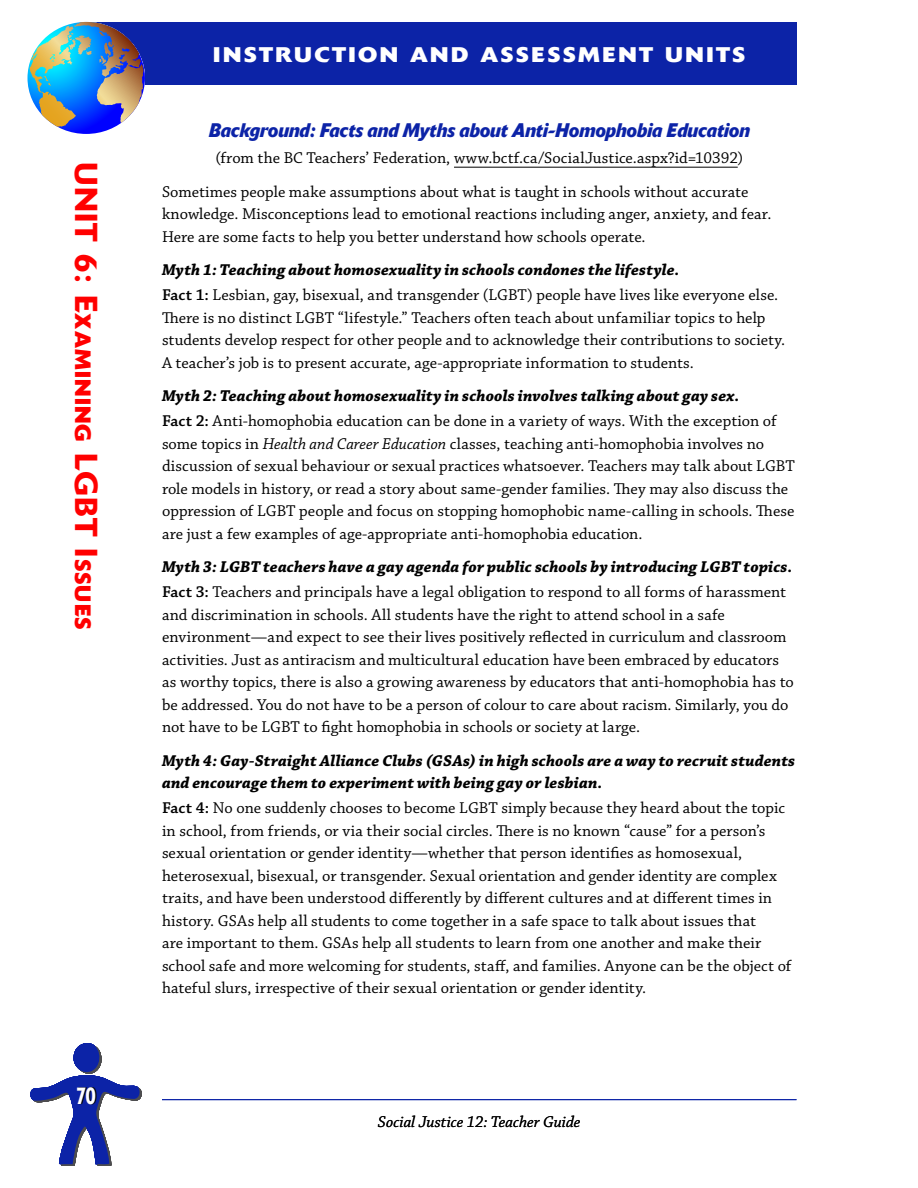
<style>
.page{position:relative;width:918px;height:1188px;background:#fff}
.page>*{position:absolute;margin:0;border:0;box-sizing:border-box;transform-origin:0 0}
.t1{font:500 24px "Delta";color:#fff;scale:.7 1}
.t2{font:700 22.05px "Delta";letter-spacing:.055em;color:#f00}
.t3{font:700 21px "Delta";letter-spacing:.1em;color:#fff;scale:1.1 1}
.t4{font:italic 700 19.5px "Delta";color:#0c23a7;scale:.9 1}
.t5{font:16.5px/22.5px "Chaparral Pro";color:#000}
.t6{font:italic 700 16.5px/25.2px "Chaparral Pro";letter-spacing:.005em;color:#000}
.t7{font:italic 16.5px "Chaparral Pro";color:#000}
.s1{font-weight:500;font-size:31.5px}
.s2{font-weight:700;font-style:italic}
.s3{font-weight:600}
.s4{font-weight:600;font-style:normal}
.s5{font-weight:400;font-style:normal}
.s6{font-style:italic}
</style>
<div class="page">
<div style="left:84px;top:22px;width:712px;height:62px;background:#0c23a7"></div>
<hr style="left:454px;top:167px;width:284px;height:1px;background:#000">
<img style="left:27px;top:22px;width:118px;height:112px">
<svg style="left:30px;top:1043px;width:112px;height:123px"></svg>
<svg style="left:78px;top:1088px;width:18px;height:17px"></svg>
<hr style="left:162px;top:1099px;width:634px;height:1px;background:#0c23a7">
<p class="t2" style="left:96px;top:162px;width:469px;rotate:90deg"><span class="s1">Unit 6:</span> <span class="s1">E</span>xamining <span class="s1">LGBT I</span>ssues</p>
<p class="t1" style="left:76px;top:1081px;width:30px">70</p>
<p class="t3" style="left:213px;top:42px;width:25px">INST</p>
<p class="t3" style="left:275px;top:42px;width:52px">RUCTION</p>
<p class="t3" style="left:410px;top:42px;width:99px">AN D ASSESSMENT</p>
<p class="t3" style="left:665px;top:42px;width:16px">UNITS</p>
<p class="t3" style="left:501px;top:42px;width:17px">SSESSSESSSESSSES</p>
<p class="t4" style="left:209px;top:118px;width:603px">Background: Facts and Myths about Anti-Homophobia Education</p>
<p class="t5" style="left:162px;top:142px;width:588px;line-height:33.3px;text-indent:53px">(from the BC Teachers’ Federation, www.bctf.ca/SocialJustice.aspx?id=10392)<br>Sometimes people make assumptions about what is taught in schools without accurate</p>
<p class="t5" style="left:162px;top:203px;width:611px">knowledge. Misconceptions lead to emotional reactions including anger, anxiety, and fear.<br>Here are some facts to help you better understand how schools operate.</p>
<p class="t5" style="left:162px;top:258px;width:618px;line-height:25.2px"><span class="s2">Myth 1: Teaching about homosexuality in schools condones the lifestyle.<br></span><span class="s3">Fact 1:</span> Lesbian, gay, bisexual, and transgender (LGBT) people have lives like everyone else.</p>
<p class="t5" style="left:162px;top:307px;width:625px">There is no distinct LGBT “lifestyle.” Teachers often teach about unfamiliar topics to help students develop respect for other people and to acknowledge their contributions to society.<br>A teacher’s job is to present accurate, age-appropriate information to students.</p>
<p class="t6" style="left:162px;top:384px;width:616px">Myth 2: Teaching about homosexuality in schools involves talking about gay sex.<br><span class="s4">Fact 2:</span> <span class="s5">Anti-homophobia education can be done in a variety of ways. With the exception of</span></p>
<p class="t5" style="left:162px;top:433px;width:634px">some topics in <span class="s6">Health and Career Education</span> classes, teaching anti-homophobia involves no discussion of sexual behaviour or sexual practices whatsoever. Teachers may talk about LGBT role models in history, or read a story about same-gender families. They may also discuss the oppression of LGBT people and focus on stopping homophobic name-calling in schools. These are just a few examples of age-appropriate anti-homophobia education.</p>
<p class="t6" style="left:162px;top:555px;width:632px">Myth 3: LGBT teachers have a gay agenda for public schools by introducing LGBT topics.<br><span class="s4">Fact 3:</span> <span class="s5">Teachers and principals have a legal obligation to respond to all forms of harassment</span></p>
<p class="t5" style="left:162px;top:604px;width:633px">and discrimination in schools. All students have the right to attend school in a safe environment—and expect to see their lives positively reflected in curriculum and classroom activities. Just as antiracism and multicultural education have been embraced by educators as worthy topics, there is also a growing awareness by educators that anti-homophobia has to be addressed. You do not have to be a person of colour to care about racism. Similarly, you do not have to be LGBT to fight homophobia in schools or society at large.</p>
<p class="t6" style="left:162px;top:750px;width:635px;line-height:22.5px">Myth 4: Gay-Straight Alliance Clubs (GSAs) in high schools are a way to recruit students and encourage them to experiment with being gay or lesbian.</p>
<p class="t5" style="left:162px;top:797px;width:631px"><span class="s3">Fact 4:</span> No one suddenly chooses to become LGBT simply because they heard about the topic in school, from friends, or via their social circles. There is no known “cause” for a person’s sexual orientation or gender identity—whether that person identifies as homosexual, heterosexual, bisexual, or transgender. Sexual orientation and gender identity are complex traits, and have been understood differently by different cultures and at different times in history. GSAs help all students to come together in a safe space to talk about issues that<br>are important to them. GSAs help all students to learn from one another and make their school safe and more welcoming for students, staff, and families. Anyone can be the object of hateful slurs, irrespective of their sexual orientation or gender identity.</p>
<p class="t7" style="left:378px;top:1113px;width:204px">Social Justice 12: Teacher Guide</p>
</div>
